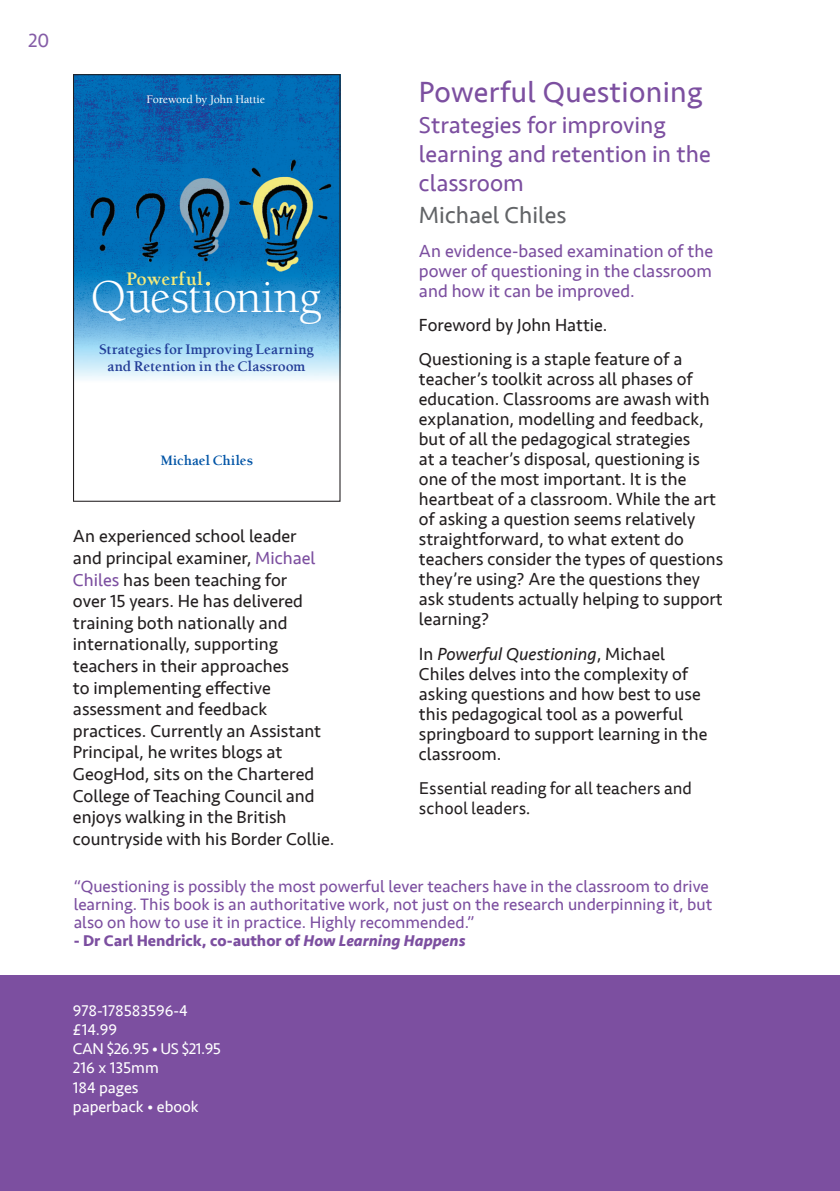
<style>
.page{position:relative;width:840px;height:1191px;background:#fff}
.page>*{position:absolute;margin:0;border:0;box-sizing:border-box;transform-origin:0 0}
.t1{font:48.2px "Berkeley";letter-spacing:-.01em;color:#fff}
.BL_Sub{font:30px "Seravek";letter-spacing:.01em;color:#7c4fa0}
.BL_Author{font:24px/28.8px "Seravek";color:#7c4fa0}
.BL_Author-2{font:24px "Seravek";color:#626467}
.t2{font:20px "Seravek";color:#855da7}
.BL_Author-3{font:18px/20px "Seravek";color:#231f20}
.BL_body_sans{font:18px/21.6px "Seravek";color:#231f20}
.BL_Author-4{font:18px/20px "Seravek";color:#7c4fa0;text-align:justify}
.BL_body_sans-2{font:17px/18px "Seravek";color:#7c4fa0}
.BL_Author-5{font:17px/20px "Tisa Sans Pro";color:#231f20}
.t3{font:700 17px "Berkeley Oldstyle";letter-spacing:-.025em;color:#f3e97c}
.BL_Spec{font:16px "Seravek";color:#fff}
.BL_body_sans-3{font:700 16px "Seravek";color:#7c4fa0}
.BL_Spec-2{font:16px "Seravek";letter-spacing:-.03em;color:#fff}
.t4{font:700 13.2px/17px "Berkeley Oldstyle";letter-spacing:-.025em;color:#233e98;text-align:center}
.t5{font:700 13px "Berkeley Oldstyle";letter-spacing:-.02em;color:#0154a6}
.t6{font:500 11.8px "Berkeley";letter-spacing:-.02em;color:#fff}
.s1{color:#7c4fa0}
.s2{font-style:italic}
</style>
<div class="page">
<div style="left:0;top:975px;width:839px;height:216px;background:#7c4fa0"></div>
<img style="left:75px;top:76px;width:263px;height:304px">
<svg style="left:206px;top:282px;width:4px;height:3px"></svg>
<div style="left:73px;top:74px;width:267px;height:428px;border:1px solid #231f20"></div>
<p class="t2" style="left:28px;top:25px;width:23px">20</p>
<p class="t6" style="left:146px;top:93px;width:120px">Foreword by John Hattie</p>
<p class="t3" style="left:126px;top:268px;width:79px">Powerful</p>
<p class="t1" style="left:90px;top:271px;width:232px">Questioning</p>
<p class="t4" style="left:99px;top:341px;width:216px">Strategies for Improving Learning and Retention in the Classroom</p>
<p class="t5" style="left:160px;top:453px;width:94px">Michael Chiles</p>
<p class="BL_body_sans" style="left:73px;top:525px;width:263px">An experienced school leader<br>and principal examiner, <span class="s1">Michael<br>Chiles</span> has been teaching for<br>over 15 years. He has delivered training both nationally and internationally, supporting teachers in their approaches<br>to implementing effective assessment and feedback practices. Currently an Assistant<br>Principal, he writes blogs at<br>GeogHod, sits on the Chartered<br>College of Teaching Council and enjoys walking in the British countryside with his Border Collie.</p>
<p class="BL_Sub" style="left:419px;top:69px;width:285px">Powerful Questioning</p>
<p class="BL_Author" style="left:419px;top:111px;width:293px">Strategies for improving learning and retention in the classroom</p>
<p class="BL_Author-2" style="left:419px;top:196px;width:149px">Michael Chiles</p>
<p class="BL_Author-4" style="left:419px;top:241px;width:295px">An evidence-based examination of the power of questioning in the classroom and how it can be improved.</p>
<p class="BL_Author-3" style="left:419px;top:315px;width:190px">Foreword by John Hattie.</p>
<p class="BL_Author-3" style="left:419px;top:349px;width:305px">Questioning is a staple feature of a teacher’s toolkit across all phases of education. Classrooms are awash with explanation, modelling and feedback, but of all the pedagogical strategies<br>at a teacher’s disposal, questioning is one of the most important. It is the heartbeat of a classroom. While the art of asking a question seems relatively straightforward, to what extent do teachers consider the types of questions they’re using? Are the questions they ask students actually helping to support learning?</p>
<p class="BL_Author-3" style="left:419px;top:643px;width:290px">In <span class="s2">Powerful Questioning</span>, Michael<br>Chiles delves into the complexity of asking questions and how best to use this pedagogical tool as a powerful springboard to support learning in the classroom.</p>
<p class="BL_Author-5" style="left:419px;top:778px;width:274px">Essential reading for all teachers and school leaders.</p>
<p class="BL_body_sans-2" style="left:74px;top:877px;width:639px">“Questioning is possibly the most powerful lever teachers have in the classroom to drive learning. This book is an authoritative work, not just on the research underpinning it, but also on how to use it in practice. Highly recommended.”</p>
<p class="BL_body_sans-3" style="left:74px;top:928px;width:393px">- Dr Carl Hendrick, co-author of <span class="s2">How Learning Happens</span></p>
<p class="BL_Spec" style="left:73px;top:998px;width:116px">978-178583596-4</p>
<p class="BL_Spec" style="left:73px;top:1017px;width:46px">£14.99</p>
<p class="BL_Spec-2" style="left:73px;top:1036px;width:149px">CAN $26.95 • US $21.95</p>
<p class="BL_Spec" style="left:73px;top:1055px;width:87px">216 x 135mm</p>
<p class="BL_Spec" style="left:73px;top:1074px;width:67px">184 pages</p>
<p class="BL_Spec" style="left:73px;top:1094px;width:127px">paperback • ebook</p>
</div>
